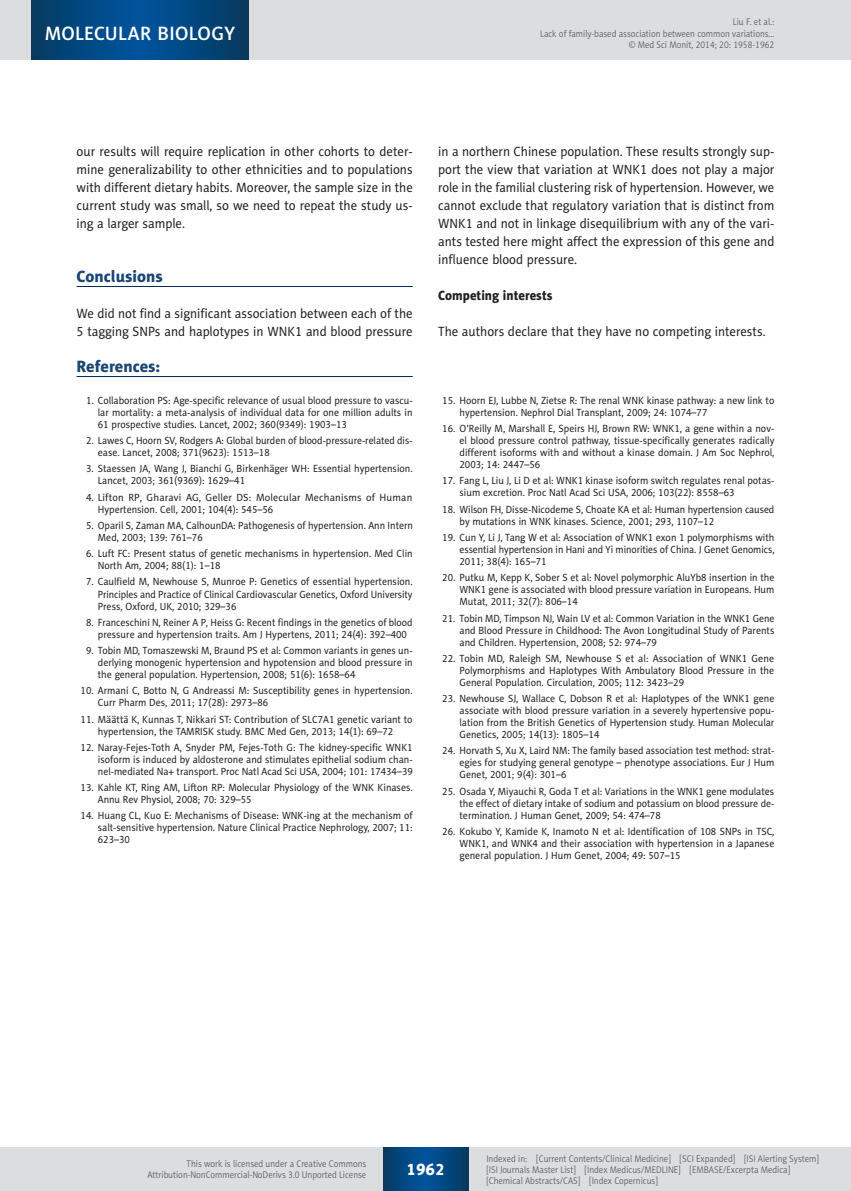
<style>
.page{position:relative;width:851px;height:1191px;background:#fff}
.page>*{position:absolute;margin:0;border:0;box-sizing:border-box;transform-origin:0 0}
.t1{font:19.5px "Naomi Sans EFN Medium";letter-spacing:.015em;color:#fff}
.MSM_Headline_1{font:16.5px "Naomi Sans EFN Heavy";color:#1a4574}
.MSM_Referencje_Tytul{font:16.5px "Naomi Sans EFN Heavy";color:#1a4574}
.t2{font:16.5px "Naomi Sans EFN Heavy";color:#fff}
.MSM_Body{font:13.5px/18px "Naomi Sans EFN";color:#231f20;text-align:justify;scale:.95 1}
.MSM_Headline_2{font:13.5px "Naomi Sans EFN Heavy";color:#231f20;scale:.95 1}
.MSM_Referencje_punkt{font:10.5px/12px "Naomi Sans EFN";color:#231f20;text-align:justify;scale:.95 1}
.MSM_Referencje_punkt-2{font:10.5px/12px "Naomi Sans EFN";color:#231f20;scale:.94 1}
.MSM_Referencje_punkt-3{font:10.5px/12px "Naomi Sans EFN";color:#231f20;text-align:justify;scale:.96 1}
.MSM_Referencje_punkt-4{font:10.5px/12px "Naomi Sans EFN";color:#231f20}
.t3{font:9.75px/11.2px "Naomi Sans EFN Light";color:#57585a;text-align:right;scale:.9 1}
</style>
<div class="page">
<hr style="left:77px;top:286px;width:335px;height:1px;background:#00295c">
<hr style="left:77px;top:376px;width:335px;height:1px;background:#00295c">
<div style="left:0;top:1148px;width:850px;height:43px;background:#dcdddf"></div>
<svg style="left:383px;top:1147px;width:85px;height:43px;background:#02477e"></svg>
<div style="left:0;top:0;width:850px;height:60px;background:#dcdddf"></div>
<svg style="left:32px;top:0;width:217px;height:60px;background:#02477e"></svg>
<h1 class="t1" style="left:45px;top:22px;width:192px">MOLECULAR BIOLOGY</h1>
<p class="t3" style="left:540px;top:16px;width:262px">Liu F. et al.:<br>Lack of family-based association between common variations… © Med Sci Monit, 2014; 20: 1958-1962</p>
<p class="MSM_Body" style="left:77px;top:142px;width:355px">our results will require replication in other cohorts to deter&shy;mine generalizability to other ethnicities and to populations with different dietary habits. Moreover, the sample size in the current study was small, so we need to repeat the study us&shy;ing a larger sample.</p>
<p class="MSM_Headline_1" style="left:77px;top:266px;width:88px">Conclusions</p>
<p class="MSM_Body" style="left:77px;top:304px;width:355px">We did not find a significant association between each of the<br>5 tagging SNPs and haplotypes in WNK1 and blood pressure</p>
<p class="MSM_Referencje_Tytul" style="left:77px;top:356px;width:85px">References:</p>
<p class="MSM_Referencje_punkt" style="left:98px;top:394px;width:333px;text-indent:-12px">1. Collaboration PS: Age-specific relevance of usual blood pressure to vascu&shy;lar mortality: a meta-analysis of individual data for one million adults in 61 prospective studies. Lancet, 2002; 360(9349): 1903–13</p>
<p class="MSM_Referencje_punkt-2" style="left:98px;top:435px;width:336px;text-indent:-12px">2. Lawes C, Hoorn SV, Rodgers A: Global burden of blood-pressure-related dis&shy;ease. Lancet, 2008; 371(9623): 1513–18</p>
<p class="MSM_Referencje_punkt" style="left:98px;top:463px;width:333px;text-indent:-12px">3. Staessen JA, Wang J, Bianchi G, Birkenhäger WH: Essential hypertension.<br>Lancet, 2003; 361(9369): 1629–41</p>
<p class="MSM_Referencje_punkt-4" style="left:98px;top:491px;width:316px;text-indent:-12px">4. Lifton RP, Gharavi AG, Geller DS: Molecular Mechanisms of Human<br>Hypertension. Cell, 2001; 104(4): 545–56</p>
<p class="MSM_Referencje_punkt-2" style="left:98px;top:519px;width:336px;text-indent:-12px">5. Oparil S, Zaman MA, CalhounDA: Pathogenesis of hypertension. Ann Intern<br>Med, 2003; 139: 761–76</p>
<p class="MSM_Referencje_punkt" style="left:98px;top:548px;width:333px;text-indent:-12px">6. Luft FC: Present status of genetic mechanisms in hypertension. Med Clin<br>North Am, 2004; 88(1): 1–18</p>
<p class="MSM_Referencje_punkt" style="left:98px;top:576px;width:333px;text-indent:-12px">7. Caulfield M, Newhouse S, Munroe P: Genetics of essential hypertension.<br>Principles and Practice of Clinical Cardiovascular Genetics, Oxford University Press, Oxford, UK, 2010; 329–36</p>
<p class="MSM_Referencje_punkt-2" style="left:86px;top:616px;width:349px;text-align:center">8. Franceschini N, Reiner A P, Heiss G: Recent findings in the genetics of blood pressure and hypertension traits. Am J Hypertens, 2011; 24(4): 392–400</p>
<p class="MSM_Referencje_punkt-2" style="left:98px;top:644px;width:336px;text-align:justify;text-indent:-12px">9. Tobin MD, Tomaszewski M, Braund PS et al: Common variants in genes un&shy;derlying monogenic hypertension and hypotension and blood pressure in the general population. Hypertension, 2008; 51(6): 1658–64</p>
<p class="MSM_Referencje_punkt" style="left:98px;top:685px;width:333px;text-indent:-17px">10. Armani C, Botto N, G Andreassi M: Susceptibility genes in hypertension.<br>Curr Pharm Des, 2011; 17(28): 2973–86</p>
<p class="MSM_Referencje_punkt" style="left:81px;top:713px;width:351px;text-align:center">11. Määttä K, Kunnas T, Nikkari ST: Contribution of SLC7A1 genetic variant to hypertension, the TAMRISK study. BMC Med Gen, 2013; 14(1): 69–72</p>
<p class="MSM_Referencje_punkt" style="left:98px;top:741px;width:333px;text-indent:-17px">12. Naray-Fejes-Toth A, Snyder PM, Fejes-Toth G: The kidney-specific WNK1 isoform is induced by aldosterone and stimulates epithelial sodium chan&shy;nel-mediated Na+ transport. Proc Natl Acad Sci USA, 2004; 101: 17434–39</p>
<p class="MSM_Referencje_punkt" style="left:98px;top:781px;width:333px;text-indent:-17px">13. Kahle KT, Ring AM, Lifton RP: Molecular Physiology of the WNK Kinases.<br>Annu Rev Physiol, 2008; 70: 329–55</p>
<p class="MSM_Referencje_punkt" style="left:98px;top:810px;width:333px;text-indent:-17px">14. Huang CL, Kuo E: Mechanisms of Disease: WNK-ing at the mechanism of salt-sensitive hypertension. Nature Clinical Practice Nephrology, 2007; 11:<br>623–30</p>
<p class="MSM_Body" style="left:438px;top:142px;width:355px">in a northern Chinese population. These results strongly sup&shy;port the view that variation at WNK1 does not play a major role in the familial clustering risk of hypertension. However, we cannot exclude that regulatory variation that is distinct from WNK1 and not in linkage disequilibrium with any of the vari&shy;ants tested here might affect the expression of this gene and influence blood pressure.</p>
<p class="MSM_Headline_2" style="left:438px;top:287px;width:122px">Competing interests</p>
<p class="MSM_Body" style="left:438px;top:322px;width:346px">The authors declare that they have no competing interests.</p>
<p class="MSM_Referencje_punkt" style="left:459px;top:394px;width:333px;text-indent:-17px">15. Hoorn EJ, Lubbe N, Zietse R: The renal WNK kinase pathway: a new link to hypertension. Nephrol Dial Transplant, 2009; 24: 1074–77</p>
<p class="MSM_Referencje_punkt" style="left:459px;top:423px;width:333px;text-indent:-17px">16. O’Reilly M, Marshall E, Speirs HJ, Brown RW: WNK1, a gene within a nov&shy;el blood pressure control pathway, tissue-specifically generates radically different isoforms with and without a kinase domain. J Am Soc Nephrol, 2003; 14: 2447–56</p>
<p class="MSM_Referencje_punkt" style="left:459px;top:475px;width:333px;text-indent:-17px">17. Fang L, Liu J, Li D et al: WNK1 kinase isoform switch regulates renal potas&shy;sium excretion. Proc Natl Acad Sci USA, 2006; 103(22): 8558–63</p>
<p class="MSM_Referencje_punkt-2" style="left:459px;top:503px;width:336px;text-indent:-17px">18. Wilson FH, Disse-Nicodeme S, Choate KA et al: Human hypertension caused by mutations in WNK kinases. Science, 2001; 293, 1107–12</p>
<p class="MSM_Referencje_punkt" style="left:459px;top:531px;width:333px;text-indent:-17px">19. Cun Y, Li J, Tang W et al: Association of WNK1 exon 1 polymorphisms with essential hypertension in Hani and Yi minorities of China. J Genet Genomics, 2011; 38(4): 165–71</p>
<p class="MSM_Referencje_punkt" style="left:459px;top:572px;width:333px;text-indent:-17px">20. Putku M, Kepp K, Sober S et al: Novel polymorphic AluYb8 insertion in the WNK1 gene is associated with blood pressure variation in Europeans. Hum Mutat, 2011; 32(7): 806–14</p>
<p class="MSM_Referencje_punkt-2" style="left:459px;top:612px;width:336px;text-align:justify;text-indent:-17px">21. Tobin MD, Timpson NJ, Wain LV et al: Common Variation in the WNK1 Gene and Blood Pressure in Childhood: The Avon Longitudinal Study of Parents and Children. Hypertension, 2008; 52: 974–79</p>
<p class="MSM_Referencje_punkt-3" style="left:459px;top:652px;width:329px;text-indent:-17px">22. Tobin MD, Raleigh SM, Newhouse S et al: Association of WNK1 Gene Polymorphisms and Haplotypes With Ambulatory Blood Pressure in the General Population. Circulation, 2005; 112: 3423–29</p>
<p class="MSM_Referencje_punkt" style="left:459px;top:692px;width:333px;text-indent:-17px">23. Newhouse SJ, Wallace C, Dobson R et al: Haplotypes of the WNK1 gene associate with blood pressure variation in a severely hypertensive popu&shy;lation from the British Genetics of Hypertension study. Human Molecular Genetics, 2005; 14(13): 1805–14</p>
<p class="MSM_Referencje_punkt-2" style="left:459px;top:745px;width:336px;text-align:justify;text-indent:-17px">24. Horvath S, Xu X, Laird NM: The family based association test method: strat&shy;egies for studying general genotype – phenotype associations. Eur J Hum Genet, 2001; 9(4): 301–6</p>
<p class="MSM_Referencje_punkt" style="left:459px;top:785px;width:333px;text-indent:-17px">25. Osada Y, Miyauchi R, Goda T et al: Variations in the WNK1 gene modulates the effect of dietary intake of sodium and potassium on blood pressure de&shy;termination. J Human Genet, 2009; 54: 474–78</p>
<p class="MSM_Referencje_punkt" style="left:459px;top:825px;width:333px;text-indent:-17px">26. Kokubo Y, Kamide K, Inamoto N et al: Identification of 108 SNPs in TSC, WNK1, and WNK4 and their association with hypertension in a Japanese general population. J Hum Genet, 2004; 49: 507–15</p>
<p class="t3" style="left:147px;top:1158px;width:245px">This work is licensed under a Creative Commons<br>Attribution-NonCommercial-NoDerivs 3.0 Unported License</p>
<h2 class="t2" style="left:406px;top:1159px;width:40px">1962</h2>
<p class="t3" style="left:486px;top:1152px;width:371px;text-align:left">Indexed in: [Current Contents/Clinical Medicine] [SCI Expanded] [ISI Alerting System] [ISI Journals Master List] [Index Medicus/MEDLINE] [EMBASE/Excerpta Medica] [Chemical Abstracts/CAS] [Index Copernicus]</p>
</div>
